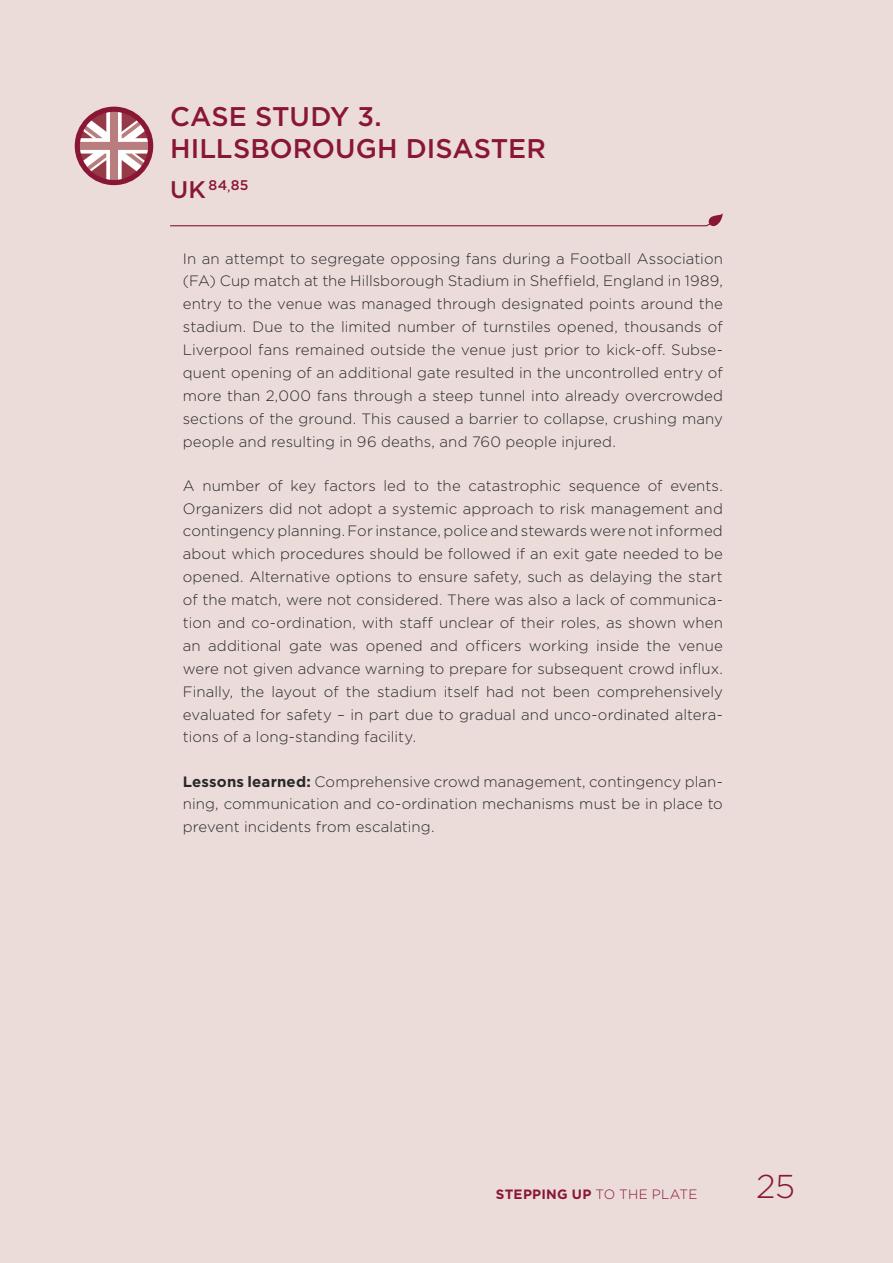
<style>
.page{position:relative;width:893px;height:1263px;background:#ebdcda}
.page>*{position:absolute;margin:0;border:0;box-sizing:border-box;transform-origin:0 0}
.t1{font:300 33px "Gotham";color:#891635}
.t2{font:500 27px/31.5px "Gotham";color:#891635}
.t3{font:300 15px/22.8px "Gotham";letter-spacing:.005em;color:#292829;text-align:justify}
.t4{font:500 13.95px "Gotham";color:#891635}
.t5{font:700 13.5px "Gotham";letter-spacing:.02em;color:#891635}
.s1{font-size:24px}
.s2{font-size:10.5px}
.s3{font-weight:700}
.s4{font-weight:300}
</style>
<div class="page">
<svg style="left:77px;top:109px;width:74px;height:74px"></svg>
<div style="left:75px;top:107px;width:78px;height:78px;border:5px solid #891635;border-radius:50%"></div>
<svg style="left:170px;top:213px;width:553px;height:14px"></svg>
<h2 class="t2" style="left:170px;top:100px;width:377px">CASE STUDY 3.<br>HILLSBOROUGH DISASTER</h2>
<p class="t4" style="left:170px;top:177px;width:80px"><span class="s1">UK</span> 84<span class="s2">,</span>85</p>
<p class="t3" style="left:183px;top:247px;width:542px">In an attempt to segregate opposing fans during a Football Association (FA) Cup match at the Hillsborough Stadium in Sheffield, England in 1989, entry to the venue was managed through designated points around the stadium. Due to the limited number of turnstiles opened, thousands of Liverpool fans remained outside the venue just prior to kick-off. Subse&shy;quent opening of an additional gate resulted in the uncontrolled entry of more than 2,000 fans through a steep tunnel into already overcrowded sections of the ground. This caused a barrier to collapse, crushing many people and resulting in 96 deaths, and 760 people injured.</p>
<p class="t3" style="left:183px;top:474px;width:542px">A number of key factors led to the catastrophic sequence of events.<br>Organizers did not adopt a systemic approach to risk management and contingency planning. For instance, police and stewards were not informed about which procedures should be followed if an exit gate needed to be opened. Alternative options to ensure safety, such as delaying the start of the match, were not considered. There was also a lack of communica&shy;tion and co-ordination, with staff unclear of their roles, as shown when an additional gate was opened and officers working inside the venue were not given advance warning to prepare for subsequent crowd influx.<br>Finally, the layout of the stadium itself had not been comprehensively evaluated for safety – in part due to gradual and unco-ordinated altera&shy;tions of a long-standing facility.</p>
<p class="t3" style="left:183px;top:769px;width:542px"><span class="s3">Lessons learned:</span> Comprehensive crowd management, contingency plan&shy;ning, communication and co-ordination mechanisms must be in place to prevent incidents from escalating.</p>
<p class="t5" style="left:496px;top:1186px;width:203px">STEPPING UP <span class="s4">TO THE PLATE</span></p>
<h1 class="t1" style="left:756px;top:1169px;width:41px">25</h1>
</div>
